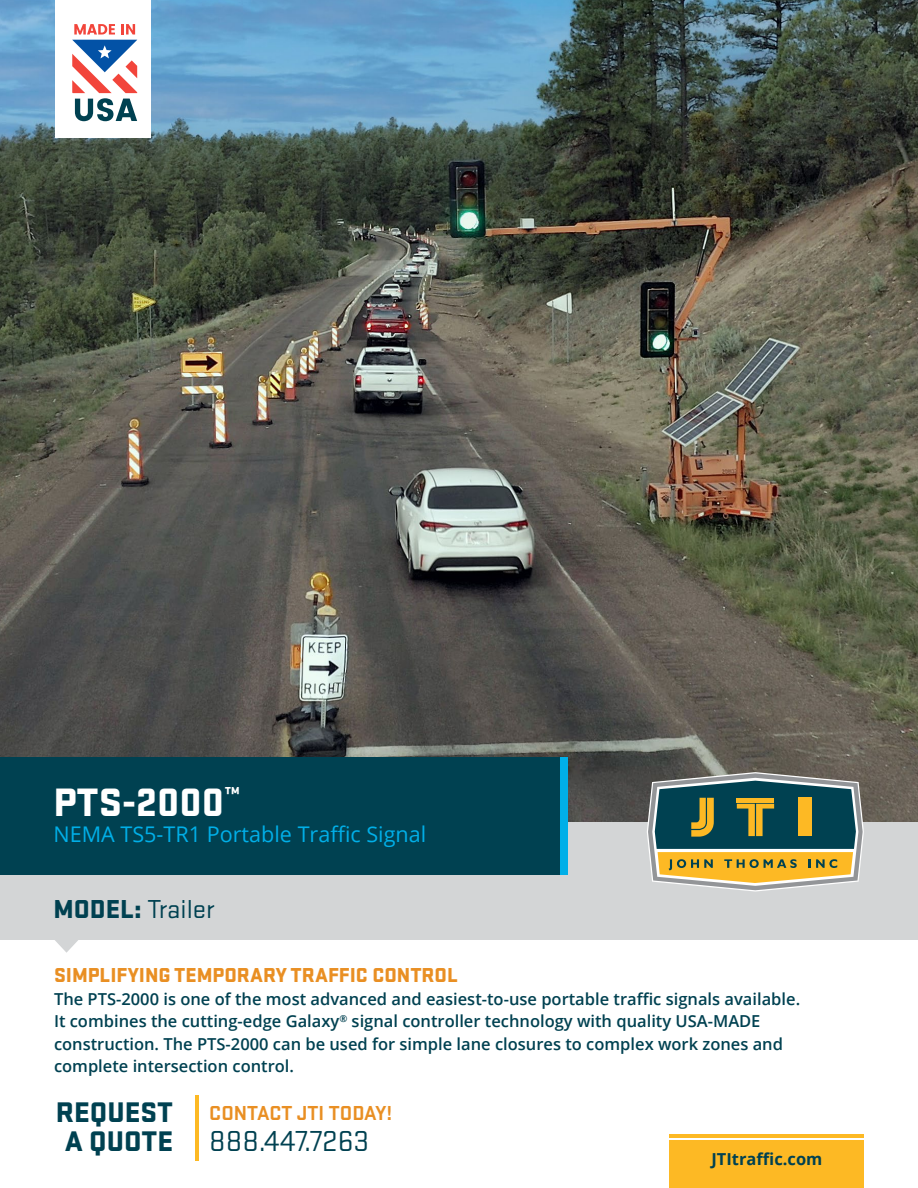
<style>
.page{position:relative;width:918px;height:1188px;background:#fff}
.page>*{position:absolute;margin:0;border:0;box-sizing:border-box;transform-origin:0 0}
.t1{font:900 41.25px "Stratum 2";color:#fff}
.t2{font:30.15px "Stratum 2";color:#004151}
.t3{font:900 29.55px/28.3px "Stratum 2";color:#004151}
.t4{font:27px "Stratum 2";color:#004151}
.t5{font:21.6px "Open Sans";color:#00afe8}
.t6{font:900 21px "Stratum 2";color:#e98f23}
.t7{font:700 21px "Stratum 2";color:#e98f23}
.t8{font:600 16.5px/22.5px "Open Sans";color:#004151}
.t9{font:700 16.5px "Open Sans";color:#004151}
.s1{font-weight:900}
</style>
<div class="page">
<img style="left:0;top:0;width:918px;height:822px">
<div style="left:0;top:822px;width:918px;height:118px;background:#d3d5d6"></div>
<svg style="left:647px;top:772px;width:217px;height:120px;background:#7a8567"></svg>
<div style="left:0;top:757px;width:568px;height:117px;background:#004151"></div>
<div style="left:560px;top:757px;width:8px;height:117px;background:#00afe8"></div>
<svg style="left:55px;top:940px;width:23px;height:13px"></svg>
<div style="left:670px;top:1140px;width:194px;height:48px;background:#fdb924"></div>
<hr style="left:670px;top:1135px;width:194px;height:3px;background:#fdb924">
<div style="left:56px;top:0;width:95px;height:137px;background:#fff"></div>
<svg style="left:72px;top:24px;width:65px;height:97px"></svg>
<hr style="left:195px;top:1096px;width:3px;height:65px;background:#fdb924">
<h1 class="t1" style="left:53px;top:772px;width:188px">PTS-2000<sup>™</sup></h1>
<h3 class="t5" style="left:53px;top:820px;width:374px">NEMA TS5-TR1 Portable Traffic Signal</h3>
<h3 class="t4" style="left:53px;top:891px;width:162px"><span class="s1">MODEL:</span> Trailer</h3>
<p class="t6" style="left:54px;top:960px;width:405px">SIMPLIFYING TEMPORARY TRAFFIC CONTROL</p>
<p class="t8" style="left:54px;top:987px;width:748px">The PTS-2000 is one of the most advanced and easiest-to-use portable traffic signals available.<br>It combines the cutting-edge Galaxy<sup>®</sup> signal controller technology with quality USA-MADE construction. The PTS-2000 can be used for simple lane closures to complex work zones and complete intersection control.</p>
<h3 class="t3" style="left:56px;top:1096px;width:119px">REQUEST<br>A QUOTE</h3>
<p class="t7" style="left:209px;top:1099px;width:185px">CONTACT JTI TODAY!</p>
<h2 class="t2" style="left:209px;top:1121px;width:161px">888.447.7263</h2>
<p class="t9" style="left:711px;top:1148px;width:112px">JTItraffic.com</p>
</div>
